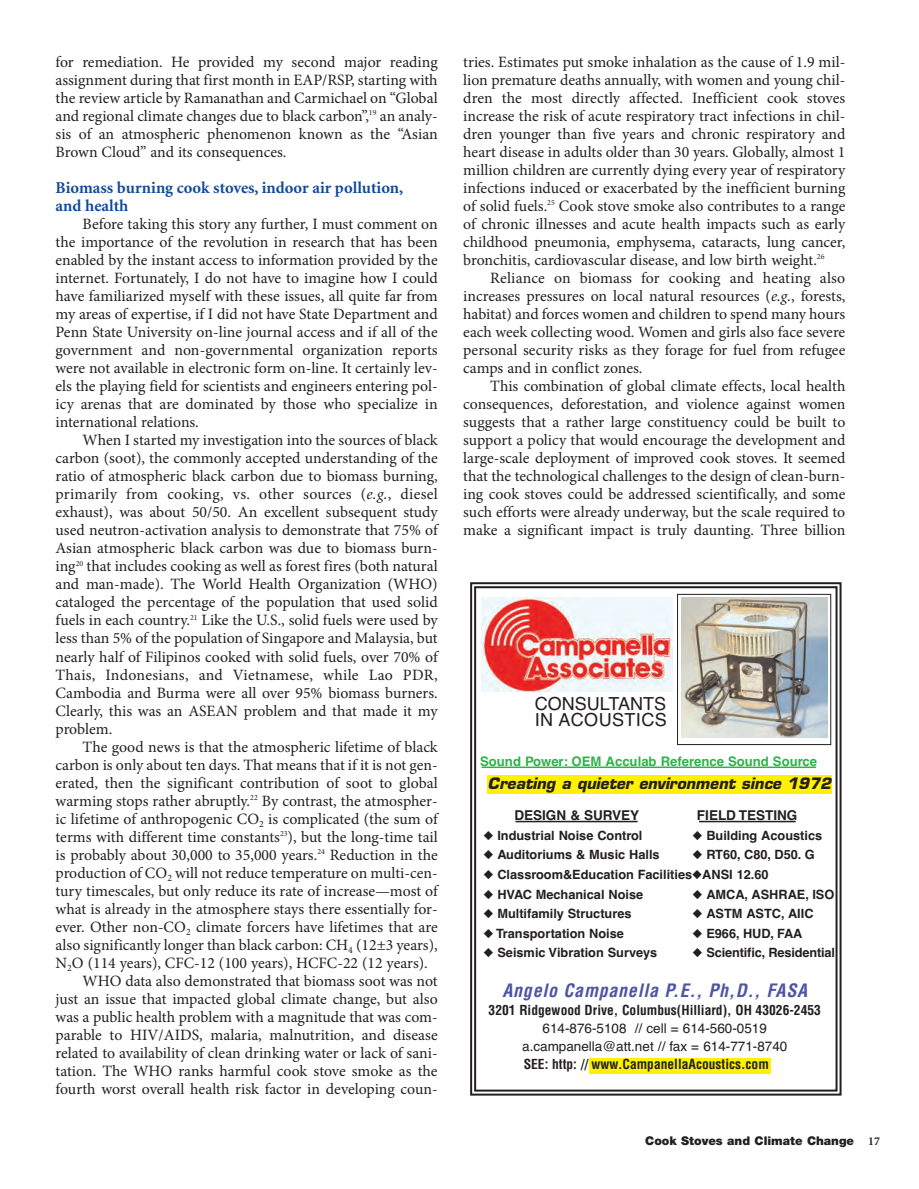
<style>
.page{position:relative;width:919px;height:1189px;background:#fff}
.page>*{position:absolute;margin:0;border:0;box-sizing:border-box;transform-origin:0 0}
.t1{font:italic 18px "Helvetica Condensed Bold+UIUPHC";color:#4f54a4}
.t2{font:18px/16.5px "Helvetica+T42+SWCIZG";color:#231f20}
.t3{font:700 16.5px/18px "Minion";color:#0f499d}
.t4{font:16.5px "EGG Eurostile Bold Oblique+WRWSAJ";color:#231f20}
.t5{font:15.75px/18px "Minion Pro";color:#231f20;text-align:justify}
.t6{font:13.5px "Helvetica Condensed Bold+UIUPHC";color:#231f20}
.t7{font:13.5px/18px "Helvetica+T42+SWCIZG";color:#231f20;text-align:center}
.t8{font:13.5px "Helvetica Bold+T42+BYIOFR";color:#231f20}
.t9{font:13.2px "Helvetica Bold+T42+BYIOFR";color:#30b24a}
.t10{font:12.75px "Helvetica Bold+T42+BYIOFR";color:#231f20}
.t11{font:900 12px "Helvetica Neue";color:#231f20}
.s1{font-family:"Minion";font-style:italic}
.s2{font-family:"Minion";font-weight:700}
</style>
<div class="page">
<svg style="left:470px;top:582px;width:372px;height:514px"></svg>
<p class="t5" style="left:56px;top:54px;width:383px">for remediation. He provided my second major reading assignment during that first month in EAP/RSP, starting with the review article by Ramanathan and Carmichael on “Global and regional climate changes due to black carbon”,<sup>19</sup> an analy&shy;sis of an atmospheric phenomenon known as the “Asian Brown Cloud” and its consequences.</p>
<p class="t3" style="left:56px;top:180px;width:349px">Biomass burning cook stoves, indoor air pollution, and health</p>
<p class="t5" style="left:56px;top:216px;width:383px;text-indent:27px">Before taking this story any further, I must comment on the importance of the revolution in research that has been enabled by the instant access to information provided by the internet. Fortunately, I do not have to imagine how I could have familiarized myself with these issues, all quite far from my areas of expertise, if I did not have State Department and Penn State University on-line journal access and if all of the government and non-governmental organization reports were not available in electronic form on-line. It certainly lev&shy;els the playing field for scientists and engineers entering pol&shy;icy arenas that are dominated by those who specialize in international relations.</p>
<p class="t5" style="left:56px;top:432px;width:383px;text-indent:27px">When I started my investigation into the sources of black carbon (soot), the commonly accepted understanding of the ratio of atmospheric black carbon due to biomass burning, primarily from cooking, vs. other sources (<span class="s1">e.g.</span>, diesel exhaust), was about 50/50. An excellent subsequent study used neutron-activation analysis to demonstrate that 75% of Asian atmospheric black carbon was due to biomass burn&shy;ing<sup>20</sup> that includes cooking as well as forest fires (both natural and man-made). The World Health Organization (WHO) cataloged the percentage of the population that used solid fuels in each country.<sup>21</sup> Like the U.S., solid fuels were used by less than 5% of the population of Singapore and Malaysia, but nearly half of Filipinos cooked with solid fuels, over 70% of Thais, Indonesians, and Vietnamese, while Lao PDR, Cambodia and Burma were all over 95% biomass burners.<br>Clearly, this was an ASEAN problem and that made it my problem.</p>
<p class="t5" style="left:83px;top:738px;width:356px">The good news is that the atmospheric lifetime of black</p>
<p class="t5" style="left:56px;top:756px;width:383px">carbon is only about ten days. That means that if it is not gen-</p>
<p class="t5" style="left:56px;top:774px;width:383px">erated, then the significant contribution of soot to global</p>
<p class="t5" style="left:56px;top:792px;width:383px">warming stops rather abruptly.<sup>22</sup> By contrast, the atmospher-</p>
<p class="t5" style="left:56px;top:810px;width:383px">ic lifetime of anthropogenic CO<sub>2</sub> is complicated (the sum of</p>
<p class="t5" style="left:56px;top:828px;width:383px">terms with different time constants<sup>23</sup>), but the long-time tail</p>
<p class="t5" style="left:56px;top:846px;width:383px">is probably about 30,000 to 35,000 years.<sup>24</sup> Reduction in the</p>
<p class="t5" style="left:56px;top:864px;width:383px">production of CO<sub>2</sub> will not reduce temperature on multi-cen-</p>
<p class="t5" style="left:56px;top:882px;width:383px">tury timescales, but only reduce its rate of increase—most of</p>
<p class="t5" style="left:56px;top:900px;width:383px">what is already in the atmosphere stays there essentially for-</p>
<p class="t5" style="left:56px;top:918px;width:383px">ever. Other non-CO<sub>2</sub> climate forcers have lifetimes that are</p>
<p class="t5" style="left:56px;top:936px;width:383px">also significantly longer than black carbon: CH<sub>4</sub> (12±3 years),</p>
<p class="t5" style="left:56px;top:954px;width:373px">N<sub>2</sub>O (114 years), CFC-12 (100 years), HCFC-22 (12 years).</p>
<p class="t5" style="left:83px;top:972px;width:356px">WHO data also demonstrated that biomass soot was not</p>
<p class="t5" style="left:56px;top:990px;width:383px">just an issue that impacted global climate change, but also</p>
<p class="t5" style="left:56px;top:1008px;width:383px">was a public health problem with a magnitude that was com-</p>
<p class="t5" style="left:56px;top:1026px;width:383px">parable to HIV/AIDS, malaria, malnutrition, and disease</p>
<p class="t5" style="left:56px;top:1044px;width:383px">related to availability of clean drinking water or lack of sani-</p>
<p class="t5" style="left:56px;top:1062px;width:383px">tation. The WHO ranks harmful cook stove smoke as the</p>
<p class="t5" style="left:56px;top:1080px;width:383px">fourth worst overall health risk factor in developing coun-</p>
<p class="t5" style="left:463px;top:54px;width:383px">tries. Estimates put smoke inhalation as the cause of 1.9 mil&shy;lion premature deaths annually, with women and young chil&shy;dren the most directly affected. Inefficient cook stoves increase the risk of acute respiratory tract infections in chil&shy;dren younger than five years and chronic respiratory and heart disease in adults older than 30 years. Globally, almost 1 million children are currently dying every year of respiratory infections induced or exacerbated by the inefficient burning of solid fuels.<sup>25</sup> Cook stove smoke also contributes to a range of chronic illnesses and acute health impacts such as early childhood pneumonia, emphysema, cataracts, lung cancer, bronchitis, cardiovascular disease, and low birth weight.<sup>26</sup></p>
<p class="t5" style="left:463px;top:270px;width:383px;text-indent:27px">Reliance on biomass for cooking and heating also increases pressures on local natural resources (<span class="s1">e.g.</span>, forests, habitat) and forces women and children to spend many hours each week collecting wood. Women and girls also face severe personal security risks as they forage for fuel from refugee camps and in conflict zones.</p>
<p class="t5" style="left:463px;top:378px;width:383px;text-indent:27px">This combination of global climate effects, local health consequences, deforestation, and violence against women suggests that a rather large constituency could be built to support a policy that would encourage the development and large-scale deployment of improved cook stoves. It seemed that the technological challenges to the design of clean-burn&shy;ing cook stoves could be addressed scientifically, and some such efforts were already underway, but the scale required to make a significant impact is truly daunting. Three billion</p>
<p class="t2" style="left:534px;top:694px;width:133px">CONSULTANTS<br>IN ACOUSTICS</p>
<p class="t9" style="left:480px;top:749px;width:338px">Sound Power: OEM Acculab Reference Sound Source</p>
<p class="t4" style="left:487px;top:773px;width:345px">Creating a quieter environment since 1972</p>
<p class="t8" style="left:514px;top:803px;width:126px">DESIGN &amp; SURVEY</p>
<p class="t8" style="left:696px;top:803px;width:102px">FIELD TESTING</p>
<p class="t10" style="left:483px;top:823px;width:160px">◆ Industrial Noise Control</p>
<p class="t10" style="left:692px;top:823px;width:131px">◆ Building Acoustics</p>
<p class="t10" style="left:483px;top:843px;width:178px">◆ Auditoriums &amp; Music Halls</p>
<p class="t10" style="left:692px;top:843px;width:124px">◆ RT60, C80, D50. G</p>
<p class="t10" style="left:483px;top:862px;width:286px">◆ Classroom&amp;Education Facilities◆ANSI 12.60</p>
<p class="t10" style="left:483px;top:882px;width:161px">◆ HVAC Mechanical Noise</p>
<p class="t10" style="left:692px;top:882px;width:143px">◆ AMCA, ASHRAE, ISO</p>
<p class="t10" style="left:483px;top:901px;width:149px">◆ Multifamily Structures</p>
<p class="t10" style="left:692px;top:901px;width:123px">◆ ASTM ASTC, AIIC</p>
<p class="t10" style="left:483px;top:921px;width:142px">◆ Transportation Noise</p>
<p class="t10" style="left:692px;top:921px;width:111px">◆ E966, HUD, FAA</p>
<p class="t10" style="left:483px;top:940px;width:175px">◆ Seismic Vibration Surveys</p>
<p class="t10" style="left:692px;top:940px;width:144px">◆ Scientific, Residential</p>
<p class="t1" style="left:502px;top:979px;width:306px">Angelo Campanella P.E., Ph,D., FASA</p>
<p class="t6" style="left:488px;top:1001px;width:333px">3201 Ridgewood Drive, Columbus(Hilliard), OH 43026-2453</p>
<p class="t7" style="left:522px;top:1018px;width:267px">614-876-5108 // cell = 614-560-0519 a.campanella@att.net // fax = 614-771-8740</p>
<p class="t6" style="left:523px;top:1056px;width:246px">SEE: http: // www.CampanellaAcoustics.com</p>
<p class="t11" style="left:645px;top:1136px;width:236px">Cook Stoves and Climate Change <span class="s2">17</span></p>
</div>
